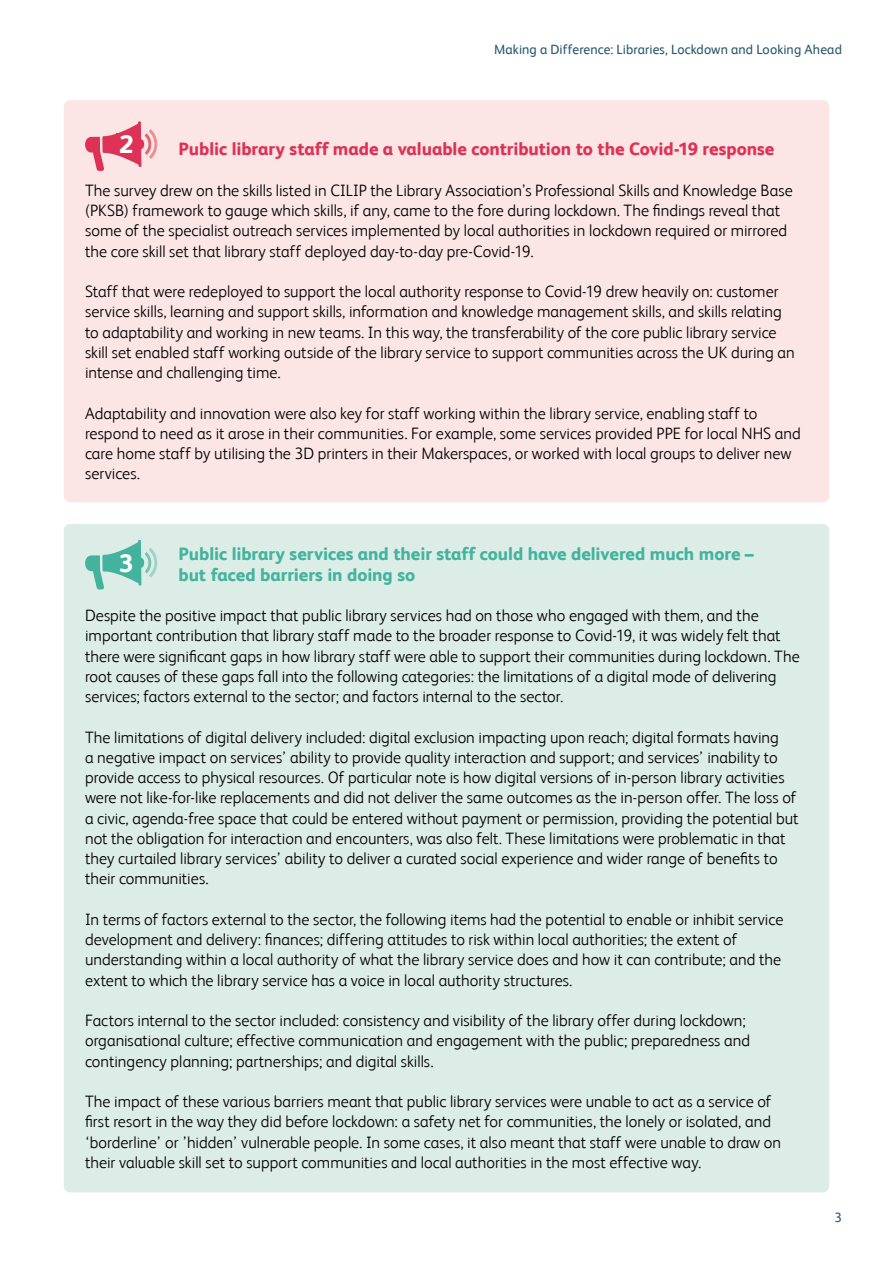
<style>
.page{position:relative;width:893px;height:1263px;background:#fff}
.page>*{position:absolute;margin:0;border:0;box-sizing:border-box;transform-origin:0 0}
.t1{font:800 25.5px "FS Albert";color:#fff}
.t2{font:800 18px/20.2px "FS Albert";letter-spacing:-.005em;color:#44b39d}
.t3{font:800 18px "FS Albert";letter-spacing:-.005em;color:#dd3256}
.t4{font:300 16.5px/20.2px "FS Albert";color:#000}
.t5{font:13.5px "FS Albert";letter-spacing:.01em;color:#275668}
</style>
<div class="page">
<div style="left:64px;top:524px;width:765px;height:668px;background:#dcede8;border-radius:6px"></div>
<div style="left:64px;top:100px;width:765px;height:402px;background:#fbe6e5;border-radius:6px"></div>
<svg style="left:85px;top:121px;width:73px;height:50px"></svg>
<div style="left:117px;top:133px;width:19px;height:20px;background:#dd3256"></div>
<svg style="left:85px;top:540px;width:73px;height:49px"></svg>
<div style="left:117px;top:552px;width:19px;height:19px;background:#44b39d"></div>
<p class="t5" style="left:494px;top:41px;width:349px">Making a Difference: Libraries, Lockdown and Looking Ahead</p>
<h1 class="t1" style="left:119px;top:129px;width:16px">2</h1>
<p class="t3" style="left:179px;top:138px;width:597px">Public library staff made a valuable contribution to the Covid-19 response</p>
<p class="t4" style="left:85px;top:180px;width:709px">The survey drew on the skills listed in CILIP the Library Association’s Professional Skills and Knowledge Base (PKSB) framework to gauge which skills, if any, came to the fore during lockdown. The findings reveal that some of the specialist outreach services implemented by local authorities in lockdown required or mirrored the core skill set that library staff deployed day-to-day pre-Covid-19.</p>
<p class="t4" style="left:85px;top:281px;width:711px">Staff that were redeployed to support the local authority response to Covid-19 drew heavily on: customer service skills, learning and support skills, information and knowledge management skills, and skills relating to adaptability and working in new teams. In this way, the transferability of the core public library service skill set enabled staff working outside of the library service to support communities across the UK during an intense and challenging time.</p>
<p class="t4" style="left:85px;top:403px;width:717px">Adaptability and innovation were also key for staff working within the library service, enabling staff to respond to need as it arose in their communities. For example, some services provided PPE for local NHS and care home staff by utilising the 3D printers in their Makerspaces, or worked with local groups to deliver new services.</p>
<p class="t2" style="left:179px;top:544px;width:577px">Public library services and their staff could have delivered much more – but faced barriers in doing so</p>
<p class="t4" style="left:85px;top:605px;width:716px">Despite the positive impact that public library services had on those who engaged with them, and the important contribution that library staff made to the broader response to Covid-19, it was widely felt that there were significant gaps in how library staff were able to support their communities during lockdown. The root causes of these gaps fall into the following categories: the limitations of a digital mode of delivering services; factors external to the sector; and factors internal to the sector.</p>
<p class="t4" style="left:85px;top:727px;width:715px">The limitations of digital delivery included: digital exclusion impacting upon reach; digital formats having<br>a negative impact on services’ ability to provide quality interaction and support; and services’ inability to provide access to physical resources. Of particular note is how digital versions of in-person library activities were not like-for-like replacements and did not deliver the same outcomes as the in-person offer. The loss of a civic, agenda-free space that could be entered without payment or permission, providing the potential but not the obligation for interaction and encounters, was also felt. These limitations were problematic in that they curtailed library services’ ability to deliver a curated social experience and wider range of benefits to their communities.</p>
<p class="t4" style="left:85px;top:909px;width:700px">In terms of factors external to the sector, the following items had the potential to enable or inhibit service development and delivery: finances; differing attitudes to risk within local authorities; the extent of understanding within a local authority of what the library service does and how it can contribute; and the extent to which the library service has a voice in local authority structures.</p>
<p class="t4" style="left:85px;top:1010px;width:666px">Factors internal to the sector included: consistency and visibility of the library offer during lockdown; organisational culture; effective communication and engagement with the public; preparedness and contingency planning; partnerships; and digital skills.</p>
<p class="t4" style="left:85px;top:1091px;width:698px">The impact of these various barriers meant that public library services were unable to act as a service of first resort in the way they did before lockdown: a safety net for communities, the lonely or isolated, and ‘borderline’ or ’hidden’ vulnerable people. In some cases, it also meant that staff were unable to draw on their valuable skill set to support communities and local authorities in the most effective way.</p>
<h1 class="t1" style="left:119px;top:548px;width:16px">3</h1>
<p class="t5" style="left:834px;top:1210px;width:9px">3</p>
</div>
